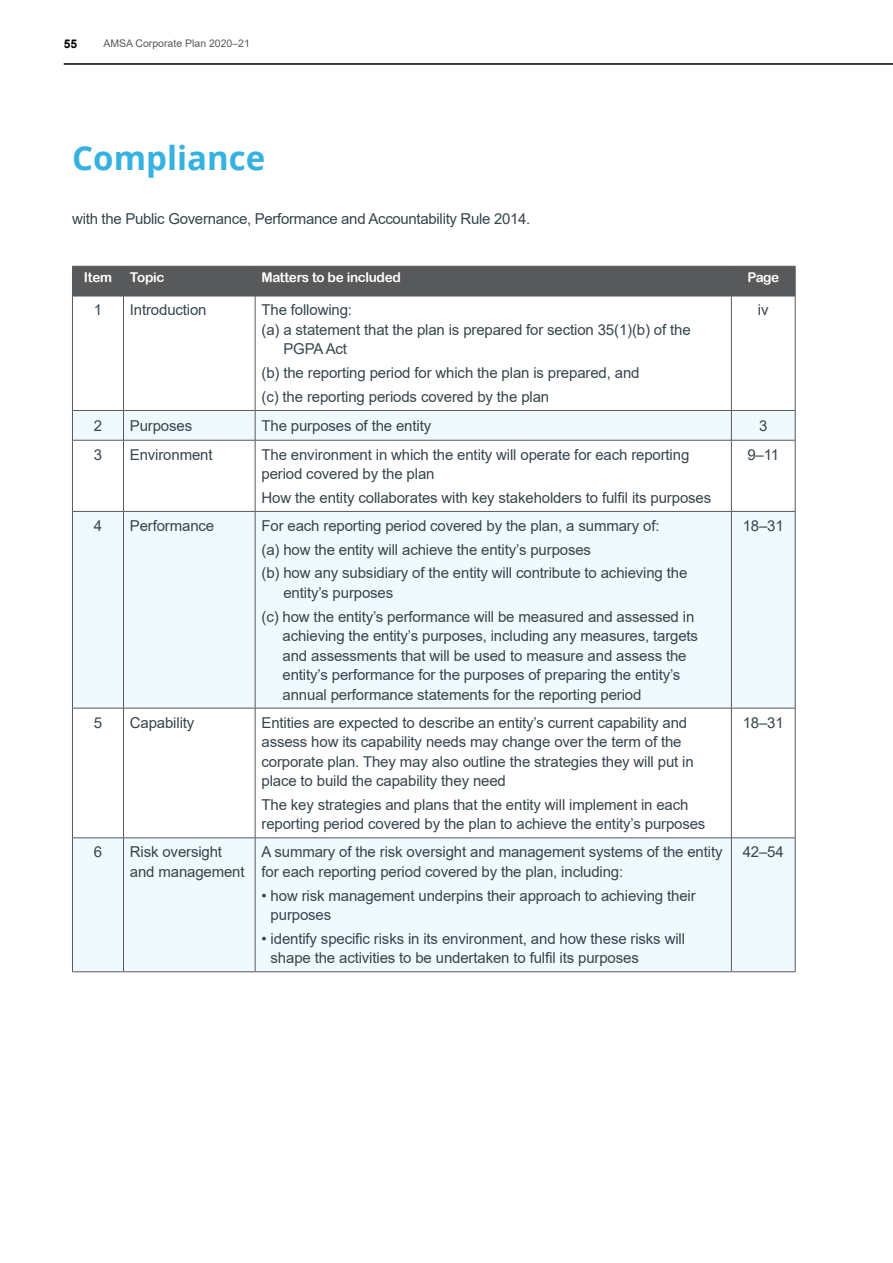
<style>
.page{position:relative;width:893px;height:1263px;background:#fff}
.page>*{position:absolute;margin:0;border:0;box-sizing:border-box;transform-origin:0 0}
.t1{font:700 33px "Open Sans";color:#35b2e1}
.t2{font:15px/19.5px "Arial";letter-spacing:-.01em;color:#36454d}
.t3{font:13.5px "Arial Rounded MT Bold";letter-spacing:-.02em;color:#fff}
.t4{font:700 12px "Arial";color:#000}
.t5{font:10.5px "Arial";color:#58595b}
</style>
<div class="page">
<div style="left:73px;top:267px;width:722px;height:29px;background:#58595b"></div>
<svg style="left:73px;top:411px;width:722px;height:560px;fill:#eff9fe"></svg>
<hr style="left:72px;top:266px;width:51px;height:1px;background:#58595b">
<hr style="left:72px;top:266px;width:1px;height:30px;background:#58595b">
<hr style="left:123px;top:266px;width:132px;height:1px;background:#58595b">
<hr style="left:123px;top:266px;width:1px;height:30px;background:#58595b">
<hr style="left:255px;top:266px;width:476px;height:1px;background:#58595b">
<hr style="left:255px;top:266px;width:1px;height:30px;background:#58595b">
<hr style="left:731px;top:266px;width:64px;height:1px;background:#58595b">
<hr style="left:731px;top:266px;width:1px;height:30px;background:#58595b">
<hr style="left:795px;top:266px;width:1px;height:30px;background:#58595b">
<hr style="left:72px;top:296px;width:51px;height:1px;background:#58595b">
<hr style="left:72px;top:296px;width:1px;height:114px;background:#58595b">
<hr style="left:123px;top:296px;width:132px;height:1px;background:#58595b">
<hr style="left:123px;top:296px;width:1px;height:114px;background:#58595b">
<hr style="left:255px;top:296px;width:476px;height:1px;background:#58595b">
<hr style="left:255px;top:296px;width:1px;height:114px;background:#58595b">
<hr style="left:731px;top:296px;width:64px;height:1px;background:#58595b">
<hr style="left:731px;top:296px;width:1px;height:114px;background:#58595b">
<hr style="left:795px;top:296px;width:1px;height:114px;background:#58595b">
<hr style="left:72px;top:410px;width:51px;height:1px;background:#58595b">
<svg style="left:72px;top:411px;width:1px;height:29px"></svg>
<hr style="left:123px;top:410px;width:132px;height:1px;background:#58595b">
<svg style="left:123px;top:411px;width:1px;height:29px"></svg>
<hr style="left:255px;top:410px;width:476px;height:1px;background:#58595b">
<svg style="left:255px;top:411px;width:1px;height:29px"></svg>
<hr style="left:731px;top:410px;width:64px;height:1px;background:#58595b">
<svg style="left:731px;top:411px;width:1px;height:29px"></svg>
<svg style="left:795px;top:411px;width:1px;height:29px"></svg>
<hr style="left:72px;top:440px;width:51px;height:1px;background:#58595b">
<hr style="left:72px;top:440px;width:1px;height:71px;background:#58595b">
<hr style="left:123px;top:440px;width:132px;height:1px;background:#58595b">
<hr style="left:123px;top:440px;width:1px;height:71px;background:#58595b">
<hr style="left:255px;top:440px;width:476px;height:1px;background:#58595b">
<hr style="left:255px;top:440px;width:1px;height:71px;background:#58595b">
<hr style="left:731px;top:440px;width:64px;height:1px;background:#58595b">
<hr style="left:731px;top:440px;width:1px;height:71px;background:#58595b">
<hr style="left:795px;top:440px;width:1px;height:71px;background:#58595b">
<hr style="left:72px;top:511px;width:51px;height:1px;background:#58595b">
<hr style="left:72px;top:512px;width:1px;height:196px;background:#58595b">
<hr style="left:123px;top:511px;width:132px;height:1px;background:#58595b">
<hr style="left:123px;top:512px;width:1px;height:196px;background:#58595b">
<hr style="left:255px;top:511px;width:476px;height:1px;background:#58595b">
<hr style="left:255px;top:512px;width:1px;height:196px;background:#58595b">
<hr style="left:731px;top:511px;width:64px;height:1px;background:#58595b">
<hr style="left:731px;top:512px;width:1px;height:196px;background:#58595b">
<hr style="left:795px;top:512px;width:1px;height:196px;background:#58595b">
<hr style="left:72px;top:708px;width:51px;height:1px;background:#58595b">
<hr style="left:72px;top:708px;width:1px;height:130px;background:#58595b">
<hr style="left:123px;top:708px;width:132px;height:1px;background:#58595b">
<hr style="left:123px;top:708px;width:1px;height:130px;background:#58595b">
<hr style="left:255px;top:708px;width:476px;height:1px;background:#58595b">
<hr style="left:255px;top:708px;width:1px;height:130px;background:#58595b">
<hr style="left:731px;top:708px;width:64px;height:1px;background:#58595b">
<hr style="left:731px;top:708px;width:1px;height:130px;background:#58595b">
<hr style="left:795px;top:708px;width:1px;height:130px;background:#58595b">
<hr style="left:72px;top:837px;width:51px;height:1px;background:#58595b">
<hr style="left:72px;top:838px;width:1px;height:133px;background:#58595b">
<hr style="left:123px;top:837px;width:132px;height:1px;background:#58595b">
<hr style="left:123px;top:838px;width:1px;height:133px;background:#58595b">
<hr style="left:255px;top:837px;width:476px;height:1px;background:#58595b">
<hr style="left:255px;top:838px;width:1px;height:133px;background:#58595b">
<hr style="left:731px;top:837px;width:64px;height:1px;background:#58595b">
<hr style="left:731px;top:838px;width:1px;height:133px;background:#58595b">
<hr style="left:795px;top:838px;width:1px;height:133px;background:#58595b">
<hr style="left:72px;top:971px;width:51px;height:1px;background:#58595b">
<hr style="left:123px;top:971px;width:132px;height:1px;background:#58595b">
<hr style="left:255px;top:971px;width:476px;height:1px;background:#58595b">
<hr style="left:731px;top:971px;width:64px;height:1px;background:#58595b">
<hr style="left:64px;top:64px;width:829px;height:1px;background:#000">
<p class="t4" style="left:64px;top:35px;width:15px">55</p>
<p class="t5" style="left:103px;top:36px;width:148px">AMSA Corporate Plan 2020–21</p>
<h1 class="t1" style="left:72px;top:135px;width:194px">Compliance</h1>
<p class="t2" style="left:72px;top:208px;width:460px">with the Public Governance, Performance and Accountability Rule 2014.</p>
<p class="t3" style="left:84px;top:270px;width:30px">Item</p>
<p class="t3" style="left:130px;top:270px;width:36px">Topic</p>
<p class="t3" style="left:261px;top:270px;width:141px">Matters to be included</p>
<p class="t3" style="left:747px;top:270px;width:33px">Page</p>
<p class="t2" style="left:94px;top:300px;width:10px">1</p>
<p class="t2" style="left:130px;top:300px;width:78px">Introduction</p>
<p class="t2" style="left:261px;top:300px;width:92px">The following:</p>
<p class="t2" style="left:261px;top:320px;width:431px">(a) a statement that the plan is prepared for section 35(1)(b) of the</p>
<p class="t2" style="left:283px;top:339px;width:65px">PGPA Act</p>
<p class="t2" style="left:261px;top:361px;width:379px;line-height:23.7px">(b) the reporting period for which the plan is prepared, and (c) the reporting periods covered by the plan</p>
<p class="t2" style="left:758px;top:300px;width:12px">iv</p>
<p class="t2" style="left:94px;top:416px;width:10px">2</p>
<p class="t2" style="left:130px;top:416px;width:64px">Purposes</p>
<p class="t2" style="left:261px;top:416px;width:171px">The purposes of the entity</p>
<p class="t2" style="left:759px;top:416px;width:10px">3</p>
<p class="t2" style="left:94px;top:444px;width:10px">3</p>
<p class="t2" style="left:130px;top:444px;width:84px">Environment</p>
<p class="t2" style="left:261px;top:444px;width:429px">The environment in which the entity will operate for each reporting period covered by the plan</p>
<p class="t2" style="left:261px;top:488px;width:451px">How the entity collaborates with key stakeholders to fulfil its purposes</p>
<p class="t2" style="left:747px;top:444px;width:33px">9–11</p>
<p class="t2" style="left:94px;top:516px;width:10px">4</p>
<p class="t2" style="left:130px;top:516px;width:86px">Performance</p>
<p class="t2" style="left:261px;top:514px;width:427px;line-height:23.7px">For each reporting period covered by the plan, a summary of:<br>(a) how the entity will achieve the entity’s purposes<br>(b) how any subsidiary of the entity will contribute to achieving the</p>
<p class="t2" style="left:261px;top:581px;width:434px;line-height:23.7px;text-indent:22px">entity’s purposes<br>(c) how the entity’s performance will be measured and assessed in</p>
<p class="t2" style="left:283px;top:626px;width:417px">achieving the entity’s purposes, including any measures, targets and assessments that will be used to measure and assess the entity’s performance for the purposes of preparing the entity’s annual performance statements for the reporting period</p>
<p class="t2" style="left:94px;top:712px;width:10px">5</p>
<p class="t2" style="left:130px;top:712px;width:66px">Capability</p>
<p class="t2" style="left:261px;top:712px;width:434px">Entities are expected to describe an entity’s current capability and assess how its capability needs may change over the term of the corporate plan. They may also outline the strategies they will put in place to build the capability they need</p>
<p class="t2" style="left:261px;top:795px;width:445px">The key strategies and plans that the entity will implement in each reporting period covered by the plan to achieve the entity’s purposes</p>
<p class="t2" style="left:94px;top:842px;width:10px">6</p>
<p class="t2" style="left:130px;top:842px;width:116px">Risk oversight and management</p>
<p class="t2" style="left:261px;top:842px;width:462px">A summary of the risk oversight and management systems of the entity for each reporting period covered by the plan, including:</p>
<p class="t2" style="left:271px;top:885px;width:427px;text-indent:-9px">• how risk management underpins their approach to achieving their purposes</p>
<p class="t2" style="left:271px;top:929px;width:416px;text-indent:-9px">• identify specific risks in its environment, and how these risks will shape the activities to be undertaken to fulfil its purposes</p>
<p class="t2" style="left:743px;top:516px;width:43px">18–31</p>
<p class="t2" style="left:743px;top:712px;width:43px">18–31</p>
<p class="t2" style="left:743px;top:842px;width:43px">42–54</p>
</div>
